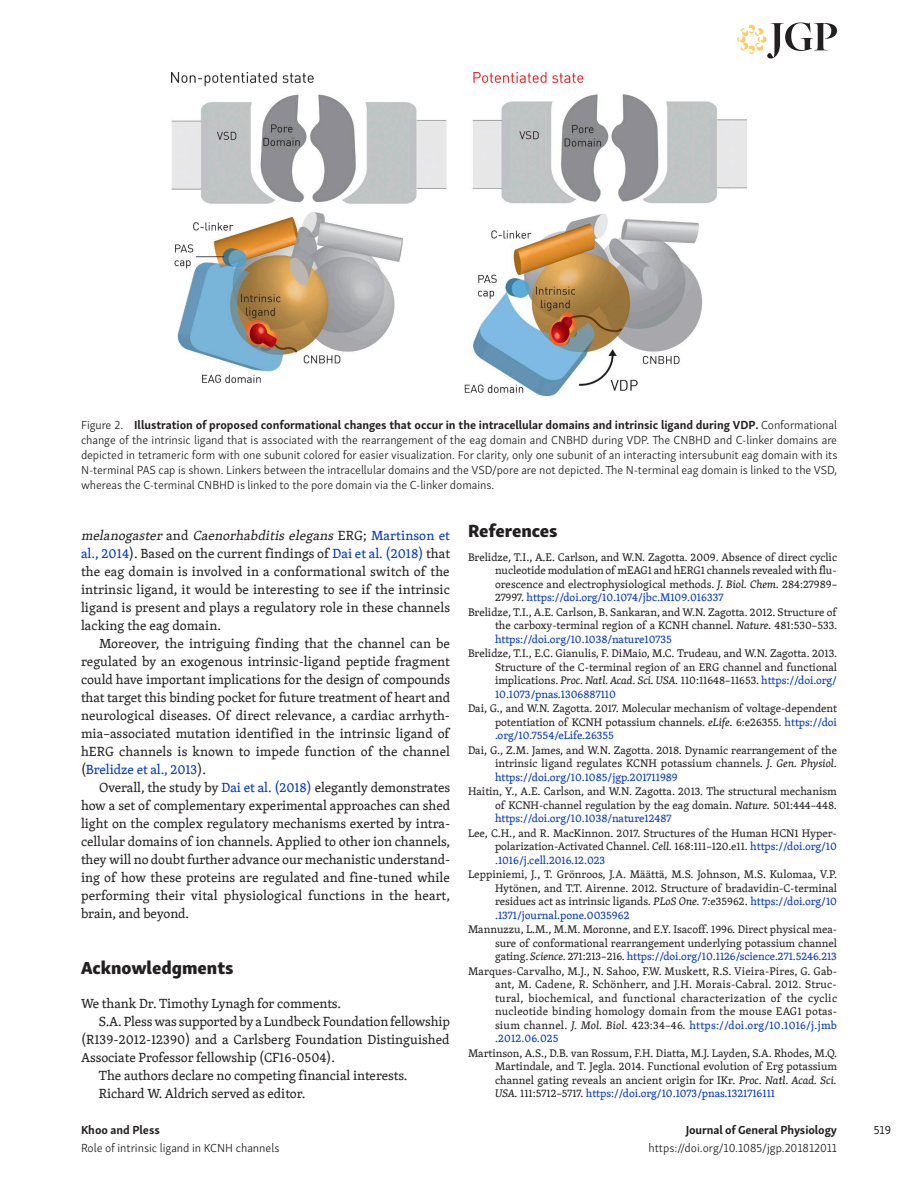
<style>
.page{position:relative;width:918px;height:1188px;background:#fff}
.page>*{position:absolute;margin:0;border:0;box-sizing:border-box;transform-origin:0 0}
.t1{font:18px "Skolar Sans PE Eb";color:#231f20}
.t2{font:13.5px/18px "Skolar PE";letter-spacing:-.005em;color:#231f20;text-align:justify}
.t3{font:300 12px/15px "Skolar Sans PE";color:#231f20;text-align:justify}
.t4{font:700 12px "Skolar Sans PE";letter-spacing:-.005em;color:#231f20}
.t5{font:12px "Skolar Sans PE";color:#231f20}
.t6{font:11.25px/13.5px "Skolar PE";letter-spacing:-.005em;color:#231f20;text-align:justify}
.t7{font:11.25px "Skolar PE";letter-spacing:-.005em;color:#0034c9}
.t8{font:11.25px "Skolar PE";letter-spacing:.015em;color:#231f20}
.t9{font:11.25px "Skolar PE";letter-spacing:.015em;color:#0034c9}
.t10{font:11.25px "Skolar PE";letter-spacing:.025em;color:#231f20}
.s1{font-weight:700}
.s2{font-style:italic}
.s3{color:#0034c9}
.s4{color:#231f20}
.s5{font-style:italic;color:#231f20}
</style>
<div class="page">
<svg style="left:737px;top:23px;width:100px;height:35px"></svg>
<img style="left:171px;top:72px;width:576px;height:324px">
<p class="t3" style="left:81px;top:416px;width:758px">Figure 2. <span class="s1">Illustration of proposed conformational changes that occur in the intracellular domains and intrinsic ligand during VDP.</span> Conformational change of the intrinsic ligand that is associated with the rearrangement of the eag domain and CNBHD during VDP. The CNBHD and C-linker domains are depicted in tetrameric form with one subunit colored for easier visualization. For clarity, only one subunit of an interacting intersubunit eag domain with its N-terminal PAS cap is shown. Linkers between the intracellular domains and the VSD/pore are not depicted. The N-terminal eag domain is linked to the VSD, whereas the C-terminal CNBHD is linked to the pore domain via the C-linker domains.</p>
<p class="t2" style="left:81px;top:526px;width:371px"><span class="s2">melanogaster</span> a n d <span class="s2">Caenorhabditis elegans</span> E R G ; <span class="s3">M a r t i n s o n e t al., 2014</span>). Based on the current findings of <span class="s3">Dai et al. (2018)</span> that the eag domain is involved in a conformational switch of the intrinsic ligand, it would be interesting to see if the intrinsic ligand is present and plays a regulatory role in these channels lacking the eag domain.</p>
<p class="t2" style="left:81px;top:634px;width:371px;text-indent:18px">Moreover, the intriguing finding that the channel can be regulated by an exogenous intrinsic-ligand peptide fragment could have important implications for the design of compounds that target this binding pocket for future treatment of heart and neurological diseases. Of direct relevance, a cardiac arrhyth&shy;mia–associated mutation identified in the intrinsic ligand of hERG channels is known to impede function of the channel (<span class="s3">Brelidze et al., 2013</span>).</p>
<p class="t2" style="left:81px;top:778px;width:371px;text-indent:18px">Overall, the study by <span class="s3">Dai et al. (2018)</span> elegantly demonstrates how a set of complementary experimental approaches can shed light on the complex regulatory mechanisms exerted by intra&shy;cellular domains of ion channels. Applied to other ion channels, they will no doubt further advance our mechanistic understand&shy;ing of how these proteins are regulated and fine-tuned while performing their vital physiological functions in the heart, brain, and beyond.</p>
<h1 class="t1" style="left:81px;top:953px;width:154px">Acknowledgments</h1>
<p class="t2" style="left:81px;top:994px;width:261px">We thank Dr. Timothy Lynagh for comments.</p>
<p class="t2" style="left:99px;top:1012px;width:353px">S.A. Pless was supported by a Lundbeck Foundation fellowship</p>
<p class="t2" style="left:81px;top:1030px;width:370px">(R139-2012-12390) and a Carlsberg Foundation Distinguished</p>
<p class="t2" style="left:81px;top:1048px;width:256px">Associate Professor fellowship (CF16-0504).</p>
<p class="t2" style="left:99px;top:1066px;width:310px">The authors declare no competing financial interests.</p>
<p class="t2" style="left:99px;top:1084px;width:208px">Richard W. Aldrich served as editor.</p>
<p class="t4" style="left:81px;top:1120px;width:80px">Khoo and Pless</p>
<p class="t3" style="left:81px;top:1140px;width:200px">Role of intrinsic ligand in KCNH channels</p>
<h1 class="t1" style="left:468px;top:515px;width:91px">References</h1>
<p class="t6" style="left:468px;top:550px;width:371px">Brelidze, T.I., A.E. Carlson, and W.N. Zagotta. 2009. Absence of direct cyclic</p>
<p class="t6" style="left:495px;top:563px;width:343px">nucleotide modulation of mEAG1 and hERG1 channels revealed with flu-</p>
<p class="t6" style="left:495px;top:577px;width:344px">orescence and electrophysiological methods. <span class="s2">J. Biol. Chem.</span> 284:27989–</p>
<p class="t7" style="left:495px;top:589px;width:230px"><span class="s4">27997.</span> https://doi.org/10.1074/jbc.M109.016337</p>
<p class="t6" style="left:468px;top:605px;width:370px">Brelidze, T.I., A.E. Carlson, B. Sankaran, and W.N. Zagotta. 2012. Structure of</p>
<p class="t6" style="left:495px;top:618px;width:344px">the carboxy-terminal region of a KCNH channel. <span class="s2">Nature.</span> 481:530–533.</p>
<p class="t7" style="left:495px;top:631px;width:179px">https://doi.org/10.1038/nature10735</p>
<p class="t6" style="left:495px;top:646px;width:344px;text-indent:-27px">Brelidze, T.I., E.C. Gianulis, F. DiMaio, M.C. Trudeau, and W.N. Zagotta. 2013.<br>Structure of the C-terminal region of an ERG channel and functional implications. <span class="s2">Proc. Natl. Acad. Sci. USA.</span> 110:11648–11653. <span class="s3">https://doi.org/ 10.1073/pnas.1306887110</span></p>
<p class="t6" style="left:495px;top:701px;width:344px;text-indent:-27px">Dai, G., and W.N. Zagotta. 2017. Molecular mechanism of voltage-dependent potentiation of KCNH potassium channels. <span class="s2">eLife.</span> 6:e26355. <span class="s3">https://doi .org/10.7554/eLife.26355</span></p>
<p class="t6" style="left:495px;top:743px;width:344px;text-indent:-27px">Dai, G., Z.M. James, and W.N. Zagotta. 2018. Dynamic rearrangement of the intrinsic ligand regulates KCNH potassium channels. <span class="s2">J. Gen. Physiol. </span><span class="s3">https://doi.org/10.1085/jgp.201711989</span></p>
<p class="t6" style="left:495px;top:784px;width:343px;text-indent:-27px">Haitin, Y., A.E. Carlson, and W.N. Zagotta. 2013. The structural mechanism of KCNH-channel regulation by the eag domain. <span class="s2">Nature.</span> 501:444–448. <span class="s3">https://doi.org/10.1038/nature12487</span></p>
<p class="t6" style="left:495px;top:826px;width:344px;text-indent:-27px">Lee, C.H., and R. MacKinnon. 2017. Structures of the Human HCN1 Hyper&shy;polarization-Activated Channel. <span class="s2">Cell.</span> 168:111–120.e11. <span class="s3">https://doi.org/10 .1016/j.cell.2016.12.023</span></p>
<p class="t6" style="left:495px;top:867px;width:344px;text-indent:-27px">Leppiniemi, J., T. Grönroos, J.A. Määttä, M.S. Johnson, M.S. Kulomaa, V.P.<br>Hytönen, and T.T. Airenne. 2012. Structure of bradavidin-C-terminal residues act as intrinsic ligands. <span class="s2">PLoS One.</span> 7:e35962. <span class="s3">https://doi.org/10 .1371/journal.pone.0035962</span></p>
<p class="t6" style="left:468px;top:922px;width:371px">Mannuzzu, L.M., M.M. Moronne, and E.Y. Isacoff. 1996. Direct physical mea-</p>
<p class="t6" style="left:495px;top:936px;width:344px">sure of conformational rearrangement underlying potassium channel</p>
<p class="t7" style="left:495px;top:948px;width:344px"><span class="s4">gating.</span> <span class="s5">Science.</span> <span class="s4">271:213–216.</span> https://doi.org/10.1126/science.271.5246.213</p>
<p class="t6" style="left:468px;top:964px;width:371px">Marques-Carvalho, M.J., N. Sahoo, F.W. Muskett, R.S. Vieira-Pires, G. Gab-</p>
<p class="t8" style="left:495px;top:976px;width:343px">ant, M. Cadene, R. Schönherr, and J.H. Morais-Cabral. 2012. Struc-</p>
<p class="t10" style="left:495px;top:990px;width:344px">tural, biochemical, and functional characterization of the cyclic</p>
<p class="t8" style="left:495px;top:1003px;width:343px">nucleotide binding homology domain from the mouse EAG1 potas-</p>
<p class="t9" style="left:495px;top:1017px;width:343px"><span class="s4">sium channel.</span> <span class="s5">J. Mol. Biol.</span> <span class="s4">423:34–46.</span> https://doi.org/10.1016/j.jmb</p>
<p class="t7" style="left:495px;top:1030px;width:65px">.2012.06.025</p>
<p class="t6" style="left:495px;top:1046px;width:344px;text-indent:-27px">Martinson, A.S., D.B. van Rossum, F.H. Diatta, M.J. Layden, S.A. Rhodes, M.Q.<br>Martindale, and T. Jegla. 2014. Functional evolution of Erg potassium channel gating reveals an ancient origin for IKr. <span class="s2">Proc. Natl. Acad. Sci.<br>USA.</span> 111:5712–5717. <span class="s3">https://doi.org/10.1073/pnas.1321716111</span></p>
<p class="t4" style="left:686px;top:1120px;width:153px">Journal of General Physiology</p>
<p class="t3" style="left:648px;top:1140px;width:190px">https://doi.org/10.1085/jgp.201812011</p>
<p class="t5" style="left:874px;top:1121px;width:19px">519</p>
</div>
